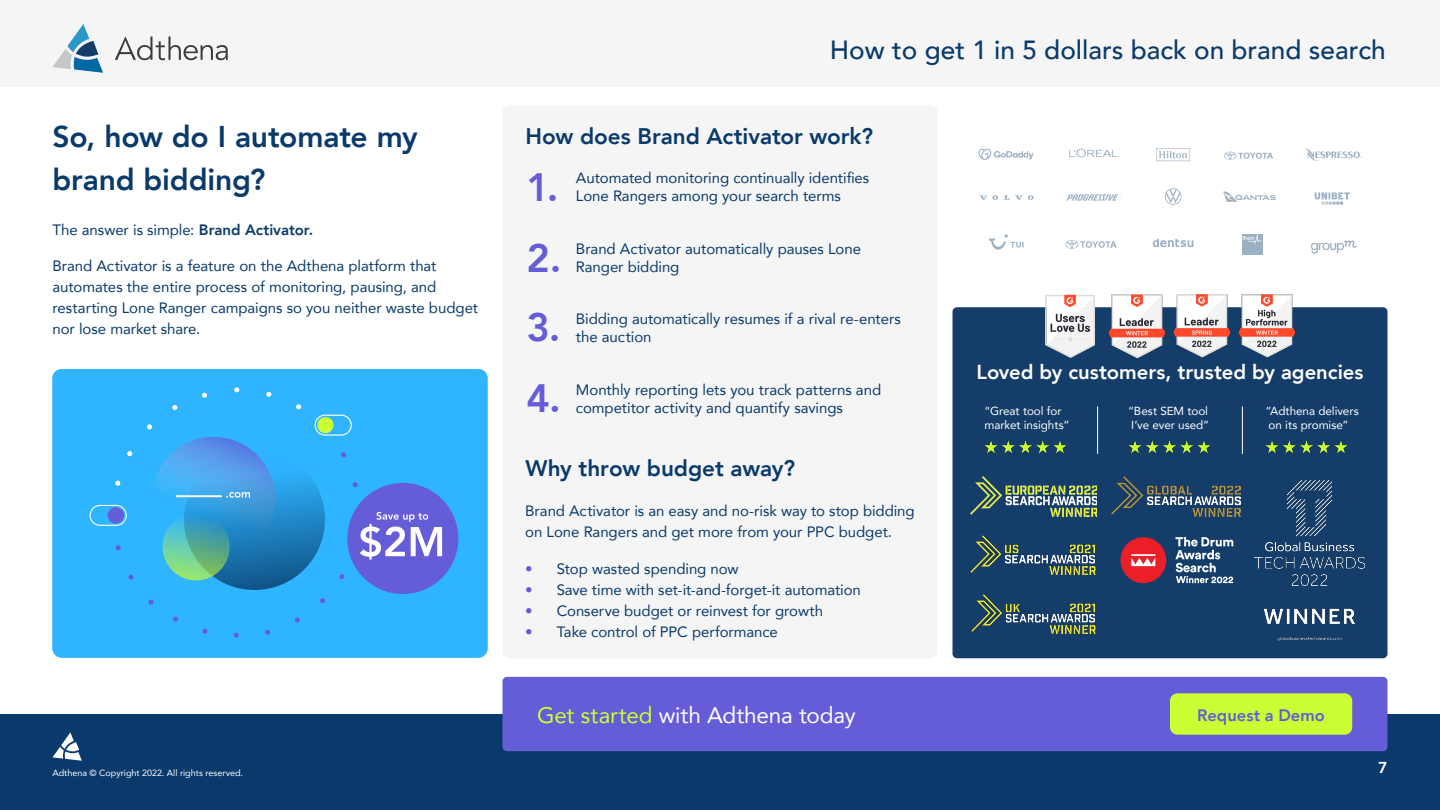
<style>
.page{position:relative;width:1440px;height:810px;background:#fff}
.page>*{position:absolute;margin:0;border:0;box-sizing:border-box;transform-origin:0 0}
.t1{font:800 39.6px "Avenir";color:#645dd7}
.t2{font:800 30px/42.8px "Avenir";letter-spacing:-.005em;color:#093a6b}
.t3{font:500 26.25px "Avenir";color:#093a6b}
.t4{font:800 22.5px "Avenir";letter-spacing:-.005em;color:#093a6b}
.t5{font:22.5px "Avenir";letter-spacing:-.005em;color:#fff}
.t6{font:800 20.25px "Avenir";color:#fff}
.t7{font:800 16.5px "Avenir";color:#645dd7}
.t8{font:800 15.75px "Avenir";color:#fff}
.t9{font:15px/21px "Avenir";letter-spacing:-.005em;color:#093a6b}
.t10{font:11.7px/14px "Avenir";letter-spacing:-.005em;color:#fff}
.t11{font:9px "Avenir";color:#fff}
.s1{font-weight:800}
.s2{font-weight:800;color:#645dd7}
.s3{color:#cf3}
</style>
<div class="page">
<div style="left:0;top:0;width:1440px;height:87px;background:#f5f5f5"></div>
<svg style="left:115px;top:37px;width:113px;height:23px"></svg>
<svg style="left:53px;top:24px;width:50px;height:49px"></svg>
<div style="left:0;top:714px;width:1440px;height:96px;background:#093a6b"></div>
<svg style="left:52px;top:732px;width:30px;height:29px"></svg>
<div style="left:952px;top:307px;width:436px;height:351px;background:#153d69;border-radius:4px"></div>
<img style="left:1253px;top:480px;width:113px;height:161px">
<svg style="left:1045px;top:295px;width:50px;height:63px"></svg>
<img style="left:1108px;top:294px;width:57px;height:65px">
<img style="left:1174px;top:294px;width:56px;height:64px">
<img style="left:1239px;top:294px;width:56px;height:64px">
<img style="left:971px;top:477px;width:126px;height:39px">
<img style="left:972px;top:594px;width:124px;height:40px">
<img style="left:971px;top:536px;width:125px;height:39px">
<img style="left:1111px;top:477px;width:129px;height:40px">
<div style="left:1121px;top:537px;width:45px;height:46px;background:#ec1e27;border-radius:50%"></div>
<svg style="left:1131px;top:554px;width:24px;height:12px"></svg>
<svg style="left:1175px;top:537px;width:58px;height:46px"></svg>
<img style="left:984px;top:440px;width:83px;height:14px">
<hr style="left:1097px;top:406px;width:1px;height:48px;background:#fff">
<img style="left:1128px;top:440px;width:82px;height:14px">
<img style="left:1265px;top:440px;width:83px;height:14px">
<hr style="left:1242px;top:406px;width:1px;height:48px;background:#fff">
<svg style="left:1069px;top:149px;width:49px;height:8px"></svg>
<svg style="left:978px;top:148px;width:56px;height:12px"></svg>
<svg style="left:1304px;top:149px;width:58px;height:12px"></svg>
<svg style="left:1066px;top:194px;width:55px;height:7px"></svg>
<svg style="left:1223px;top:192px;width:53px;height:10px"></svg>
<svg style="left:1224px;top:152px;width:49px;height:8px"></svg>
<svg style="left:980px;top:195px;width:54px;height:5px"></svg>
<svg style="left:1165px;top:188px;width:16px;height:17px"></svg>
<svg style="left:1315px;top:192px;width:35px;height:13px"></svg>
<svg style="left:989px;top:234px;width:35px;height:16px"></svg>
<svg style="left:1065px;top:240px;width:52px;height:9px"></svg>
<div style="left:1242px;top:234px;width:20px;height:21px;background:#9db1c4"></div>
<svg style="left:1243px;top:235px;width:19px;height:9px"></svg>
<svg style="left:1153px;top:239px;width:40px;height:8px"></svg>
<svg style="left:1311px;top:241px;width:46px;height:13px"></svg>
<svg style="left:1156px;top:148px;width:34px;height:13px"></svg>
<div style="left:502px;top:677px;width:886px;height:74px;background:#645dd7;border-radius:4px"></div>
<div style="left:1170px;top:693px;width:182px;height:42px;background:#cf3;border-radius:8px"></div>
<div style="left:52px;top:369px;width:436px;height:289px;background:#2fb5ff"></div>
<svg style="left:234px;top:387px;width:5px;height:5px"></svg>
<svg style="left:234px;top:633px;width:5px;height:5px"></svg>
<svg style="left:128px;top:574px;width:6px;height:6px"></svg>
<svg style="left:172px;top:405px;width:6px;height:5px"></svg>
<svg style="left:294px;top:617px;width:6px;height:6px"></svg>
<svg style="left:115px;top:480px;width:6px;height:6px"></svg>
<svg style="left:266px;top:391px;width:6px;height:6px"></svg>
<svg style="left:202px;top:628px;width:6px;height:6px"></svg>
<svg style="left:115px;top:545px;width:6px;height:6px"></svg>
<svg style="left:352px;top:482px;width:6px;height:5px"></svg>
<svg style="left:202px;top:392px;width:5px;height:6px"></svg>
<svg style="left:265px;top:630px;width:5px;height:5px"></svg>
<svg style="left:127px;top:451px;width:6px;height:6px"></svg>
<svg style="left:296px;top:404px;width:6px;height:6px"></svg>
<svg style="left:173px;top:616px;width:5px;height:6px"></svg>
<div style="left:347px;top:483px;width:111px;height:111px;background:#645dd7;border-radius:50%"></div>
<svg style="left:352px;top:512px;width:90px;height:48px"></svg>
<svg style="left:147px;top:424px;width:199px;height:181px"></svg>
<div style="left:90px;top:505px;width:37px;height:21px;border:1px solid #fff;border-radius:10px"></div>
<div style="left:108px;top:507px;width:16px;height:17px;background:#645dd7;border-radius:50%"></div>
<div style="left:315px;top:415px;width:37px;height:21px;border:1px solid #fff;border-radius:10px"></div>
<div style="left:317px;top:417px;width:17px;height:16px;background:#cf3;border-radius:50%"></div>
<div style="left:502px;top:105px;width:436px;height:553px;background:#f5f5f5;border-radius:8px"></div>
<h2 class="t2" style="left:52px;top:115px;width:367px">So, how do I automate my brand bidding?</h2>
<p class="t9" style="left:52px;top:219px;width:262px">The answer is simple: <span class="s1">Brand Activator.</span></p>
<p class="t9" style="left:52px;top:255px;width:427px">Brand Activator is a feature on the Adthena platform that automates the entire process of monitoring, pausing, and restarting Lone Ranger campaigns so you neither waste budget nor lose market share.</p>
<h3 class="t3" style="left:830px;top:27px;width:557px">How to get 1 in 5 dollars back on brand search</h3>
<h3 class="t4" style="left:526px;top:118px;width:349px">How does Brand Activator work?</h3>
<h1 class="t1" style="left:527px;top:156px;width:34px">1.</h1>
<p class="t9" style="left:576px;top:169px;width:295px;line-height:18px">Automated monitoring continually identifies<br>Lone Rangers among your search terms</p>
<h1 class="t1" style="left:527px;top:227px;width:36px">2.</h1>
<p class="t9" style="left:576px;top:239px;width:287px;line-height:18px">Brand Activator automatically pauses Lone<br>Ranger bidding</p>
<h1 class="t1" style="left:527px;top:297px;width:36px">3.</h1>
<p class="t9" style="left:576px;top:309px;width:326px;line-height:18px">Bidding automatically resumes if a rival re-enters the auction</p>
<h1 class="t1" style="left:527px;top:368px;width:36px">4.</h1>
<p class="t9" style="left:576px;top:380px;width:307px;line-height:18px">Monthly reporting lets you track patterns and competitor activity and quantify savings</p>
<h3 class="t4" style="left:526px;top:450px;width:271px">Why throw budget away?</h3>
<p class="t9" style="left:525px;top:500px;width:391px">Brand Activator is an easy and no-risk way to stop bidding on Lone Rangers and get more from your PPC budget.</p>
<p class="t9" style="left:525px;top:557px;width:215px"><span class="s2">•</span> Stop wasted spending now</p>
<p class="t9" style="left:525px;top:578px;width:337px"><span class="s2">•</span> Save time with set-it-and-forget-it automation</p>
<p class="t9" style="left:525px;top:599px;width:299px"><span class="s2">•</span> Conserve budget or reinvest for growth</p>
<p class="t9" style="left:525px;top:620px;width:254px"><span class="s2">•</span> Take control of PPC performance</p>
<h3 class="t6" style="left:977px;top:356px;width:388px">Loved by customers, trusted by agencies</h3>
<p class="t10" style="left:984px;top:404px;width:86px">“Great tool for market insights”</p>
<p class="t10" style="left:1128px;top:404px;width:83px">“Best SEM tool<br>I’ve ever used”</p>
<p class="t10" style="left:1265px;top:404px;width:95px">“Adthena delivers on its promise”</p>
<h3 class="t5" style="left:537px;top:697px;width:320px"><span class="s3">Get started</span> with Adthena today</h3>
<p class="t7" style="left:1197px;top:702px;width:129px">Request a Demo</p>
<p class="t11" style="left:52px;top:765px;width:192px">Adthena © Copyright 2022. All rights reserved.</p>
<p class="t8" style="left:1378px;top:756px;width:11px">7</p>
</div>
